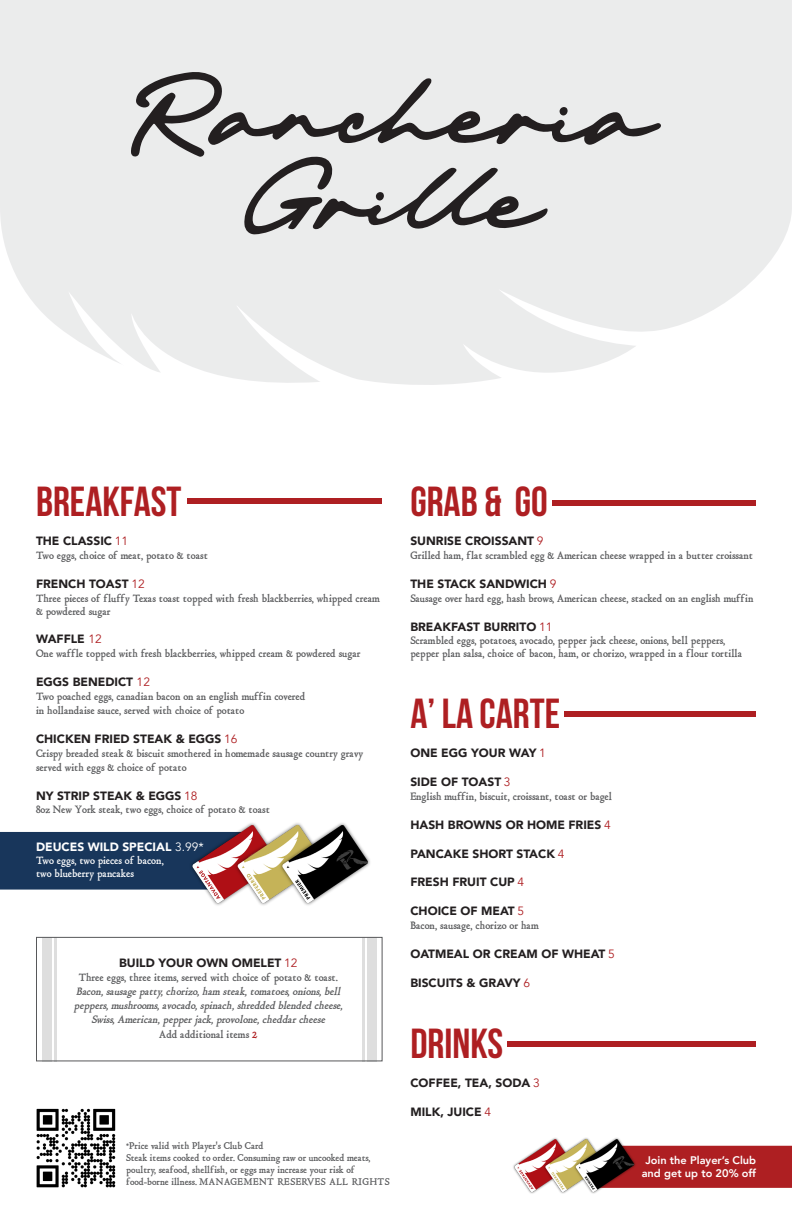
<style>
.page{position:relative;width:792px;height:1224px;background:#fff}
.page>*{position:absolute;margin:0;border:0;box-sizing:border-box;transform-origin:0 0}
.t1{font:700 42px "Bebas Neue";color:#ae1f22}
.t2{font:900 12px "Avenir";color:#231f20}
.t3{font:900 12px "Avenir";color:#fff}
.t4{font:11px/13.2px "Hultog";color:#57585a}
.t5{font:italic 11px/14px "Hultog";color:#57585a;text-align:center}
.t6{font:11px "Hultog";color:#fff}
.t7{font:800 11px/13.2px "Avenir";color:#fff;text-align:center}
.t8{font:10px/12px "Hultog";color:#57585a}
.s1{font-weight:400;color:#ae1f22}
.s2{font-weight:400}
.s3{font-style:normal}
.s4{color:#ae1f22}
</style>
<div class="page">
<svg style="left:0;top:0;width:792px;height:385px;background:#edeeee"></svg>
<div style="left:0;top:832px;width:161px;height:58px;background:#18365b"></div>
<div style="left:565px;top:711px;width:191px;height:5px;background:#ae1f22"></div>
<div style="left:187px;top:499px;width:195px;height:5px;background:#ae1f22"></div>
<div style="left:552px;top:500px;width:204px;height:5px;background:#ae1f22"></div>
<div style="left:508px;top:1042px;width:248px;height:5px;background:#ae1f22"></div>
<img style="left:161px;top:823px;width:209px;height:83px">
<div style="left:655px;top:1146px;width:137px;height:42px;background:#ae1f22"></div>
<img style="left:513px;top:1138px;width:142px;height:56px">
<div style="left:42px;top:937px;width:9px;height:124px;background:#dedede"></div>
<hr style="left:54px;top:937px;width:3px;height:124px;background:#57585a">
<div style="left:367px;top:937px;width:9px;height:124px;background:#dedede"></div>
<hr style="left:362px;top:937px;width:3px;height:124px;background:#57585a">
<div style="left:36px;top:937px;width:347px;height:124px;border:1px solid #57585a"></div>
<svg style="left:131px;top:71px;width:530px;height:164px;background:#cacaca"></svg>
<div style="left:560px;top:107px;width:8px;height:8px;background:#231f20;border-radius:50%"></div>
<img style="left:36px;top:1108px;width:80px;height:80px">
<p class="t1" style="left:36px;top:478px;width:147px">BREAKFAST</p>
<p class="t2" style="left:36px;top:530px;width:94px">THE CLASSIC <span class="s1">11</span></p>
<p class="t4" style="left:36px;top:550px;width:173px">Two eggs, choice of meat, potato &amp; toast</p>
<p class="t2" style="left:36px;top:573px;width:110px">FRENCH TOAST <span class="s1">12</span></p>
<p class="t4" style="left:36px;top:593px;width:346px">Three pieces of fluffy Texas toast topped with fresh blackberries, whipped cream &amp; powdered sugar</p>
<p class="t2" style="left:36px;top:628px;width:67px">WAFFLE <span class="s1">12</span></p>
<p class="t4" style="left:36px;top:648px;width:326px">One waffle topped with fresh blackberries, whipped cream &amp; powdered sugar</p>
<p class="t2" style="left:36px;top:671px;width:116px">EGGS BENEDICT <span class="s1">12</span></p>
<p class="t4" style="left:36px;top:690px;width:271px;line-height:14.4px">Two poached eggs, canadian bacon on an english muffin covered in hollandaise sauce, served with choice of potato</p>
<p class="t2" style="left:36px;top:729px;width:203px">CHICKEN FRIED STEAK &amp; EGGS <span class="s1">16</span></p>
<p class="t4" style="left:36px;top:747px;width:329px;line-height:14.4px">Crispy breaded steak &amp; biscuit smothered in homemade sausage country gravy served with eggs &amp; choice of potato</p>
<p class="t2" style="left:36px;top:786px;width:163px">NY STRIP STEAK &amp; EGGS <span class="s1">18</span></p>
<p class="t4" style="left:36px;top:804px;width:235px">8oz New York steak, two eggs, choice of potato &amp; toast</p>
<p class="t3" style="left:36px;top:837px;width:169px">DEUCES WILD SPECIAL <span class="s2">3.99*</span></p>
<p class="t6" style="left:36px;top:855px;width:129px">Two eggs, two pieces of bacon,</p>
<p class="t6" style="left:36px;top:868px;width:99px">two blueberry pancakes</p>
<p class="t2" style="left:119px;top:952px;width:180px">BUILD YOUR OWN OMELET <span class="s1">12</span></p>
<p class="t5" style="left:74px;top:971px;width:273px"><span class="s3">Three eggs, three items, served with choice of potato &amp; toast.<br></span>Bacon,sausagepatty,chorizo,ham steak,tomatoes,onions,bell p epp ers,mushrooms,avocado,spinach,shredded blended cheese, Swiss,American,p epp erjack,provolone,cheddarcheese</p>
<p class="t4" style="left:159px;top:1029px;width:100px">Add additional items <span class="s4">2</span></p>
<p class="t1" style="left:410px;top:478px;width:139px">GRAB &amp; GO</p>
<p class="t2" style="left:410px;top:530px;width:135px">SUNRISE CROISSANT <span class="s1">9</span></p>
<p class="t4" style="left:410px;top:550px;width:344px">Grilled ham, flat scrambled egg &amp; American cheese wrapped in a butter croissant</p>
<p class="t2" style="left:410px;top:573px;width:148px">THE STACK SANDWICH <span class="s1">9</span></p>
<p class="t4" style="left:410px;top:593px;width:345px">Sausage over hard egg, hash brows, American cheese, stacked on an english muffin</p>
<p class="t2" style="left:410px;top:617px;width:144px">BREAKFAST BURRITO <span class="s1">11</span></p>
<p class="t4" style="left:410px;top:635px;width:333px">Scrambled eggs, potatoes, avocado, pepper jack cheese, onions, bell peppers, pepper plan salsa, choice of bacon, ham, or chorizo, wrapped in a flour tortilla</p>
<p class="t1" style="left:410px;top:691px;width:151px">A’ LA CARTE</p>
<p class="t2" style="left:410px;top:743px;width:137px">ONE EGG YOUR WAY <span class="s1">1</span></p>
<p class="t2" style="left:410px;top:772px;width:102px">SIDE OF TOAST <span class="s1">3</span></p>
<p class="t4" style="left:410px;top:791px;width:203px">English muffin, biscuit, croissant, toast or bagel</p>
<p class="t2" style="left:410px;top:814px;width:202px">HASH BROWNS OR HOME FRIES <span class="s1">4</span></p>
<p class="t2" style="left:410px;top:843px;width:156px">PANCAKE SHORT STACK <span class="s1">4</span></p>
<p class="t2" style="left:410px;top:872px;width:115px">FRESH FRUIT CUP <span class="s1">4</span></p>
<p class="t2" style="left:410px;top:901px;width:115px">CHOICE OF MEAT <span class="s1">5</span></p>
<p class="t4" style="left:410px;top:920px;width:130px">Bacon, sausage, chorizo or ham</p>
<p class="t2" style="left:410px;top:944px;width:206px">OATMEAL OR CREAM OF WHEAT <span class="s1">5</span></p>
<p class="t2" style="left:410px;top:972px;width:121px">BISCUITS &amp; GRAVY <span class="s1">6</span></p>
<p class="t1" style="left:410px;top:1021px;width:94px">DRINKS</p>
<p class="t2" style="left:410px;top:1073px;width:131px">COFFEE, TEA, SODA <span class="s1">3</span></p>
<p class="t2" style="left:410px;top:1102px;width:82px">MILK, JUICE <span class="s1">4</span></p>
<p class="t8" style="left:126px;top:1140px;width:139px">*Price valid with Player's Club Card</p>
<p class="t8" style="left:126px;top:1152px;width:265px">Steak items cooked to order. Consuming raw or uncooked meats, poultry, seafood, shellfish, or eggs may increase your risk of food-borne illness. MANAGEMENT RESERVES ALL RIGHTS</p>
<p class="t7" style="left:642px;top:1153px;width:116px">Join the Player’s Club and get up to 20% off</p>
</div>
